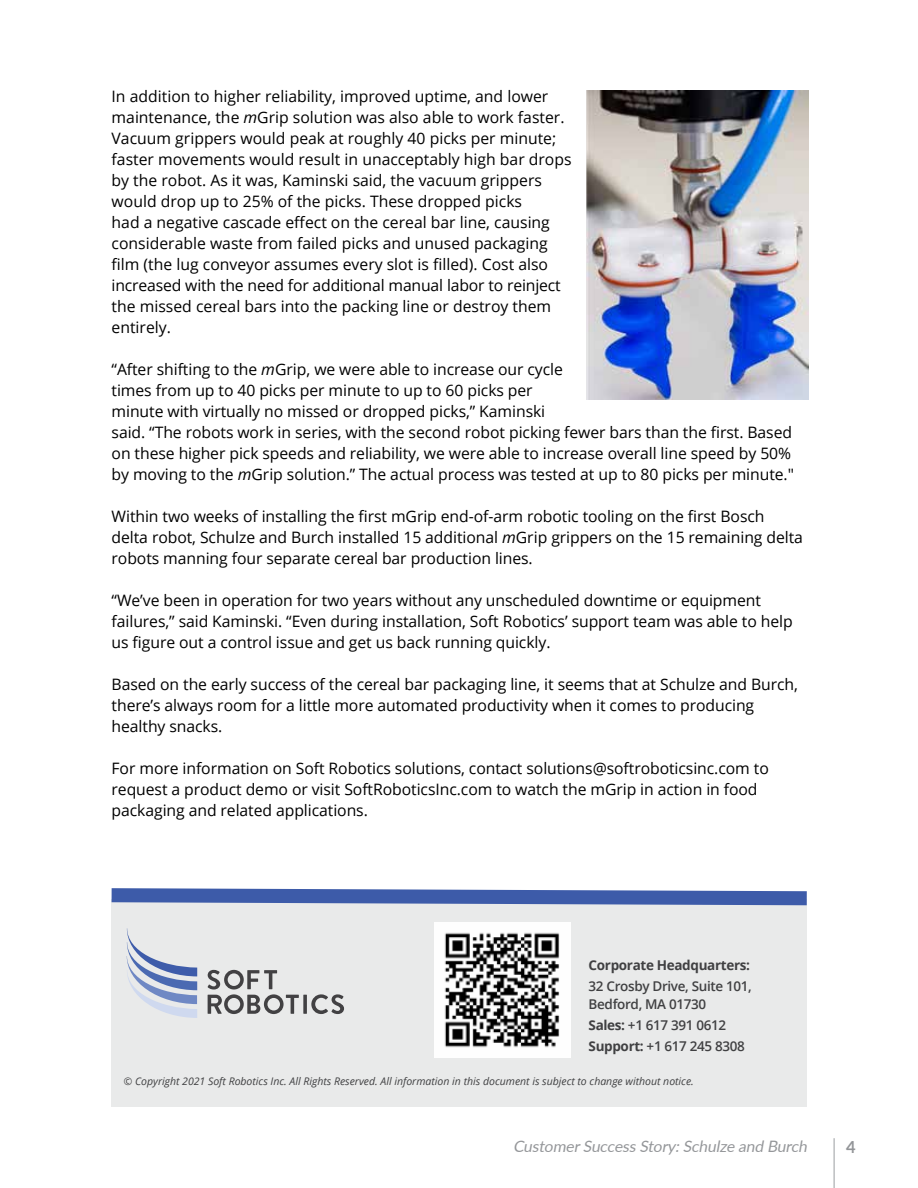
<style>
.page{position:relative;width:918px;height:1188px;background:#fff}
.page>*{position:absolute;margin:0;border:0;box-sizing:border-box;transform-origin:0 0}
.t1{font:700 16.5px "Lato";color:#939598}
.t2{font:15.75px/21px "Open Sans";letter-spacing:-.005em;color:#000}
.t3{font:italic 15.75px "Lato";color:#95979a}
.t4{font:600 13.5px/18px "Open Sans";letter-spacing:-.025em;color:#404042}
.t5{font:700 13.5px "Open Sans";letter-spacing:-.025em;color:#404042}
.t6{font:italic 10.5px "Open Sans";color:#404042}
.s1{font-style:italic}
.s2{font-weight:700}
</style>
<div class="page">
<img style="left:586px;top:90px;width:222px;height:310px">
<hr style="left:833px;top:1138px;width:2px;height:50px;background:#bcbec0">
<div style="left:112px;top:899px;width:695px;height:207px;background:#e9eaea"></div>
<svg style="left:112px;top:888px;width:695px;height:17px"></svg>
<img style="left:434px;top:922px;width:136px;height:136px">
<svg style="left:127px;top:928px;width:70px;height:90px"></svg>
<svg style="left:208px;top:970px;width:91px;height:44px"></svg>
<svg style="left:303px;top:995px;width:4px;height:19px"></svg>
<svg style="left:311px;top:994px;width:33px;height:20px"></svg>
<p class="t2" style="left:112px;top:85px;width:462px">In addition to higher reliability, improved uptime, and lower maintenance, the <span class="s1">m</span>Grip solution was also able to work faster.<br>Vacuum grippers would peak at roughly 40 picks per minute; faster movements would result in unacceptably high bar drops by the robot. As it was, Kaminski said, the vacuum grippers would drop up to 25% of the picks. These dropped picks<br>had a negative cascade effect on the cereal bar line, causing considerable waste from failed picks and unused packaging film (the lug conveyor assumes every slot is filled). Cost also increased with the need for additional manual labor to reinject the missed cereal bars into the packing line or destroy them entirely.</p>
<p class="t2" style="left:112px;top:358px;width:684px">“After shifting to the <span class="s1">m</span>Grip, we were able to increase our cycle<br>times from up to 40 picks per minute to up to 60 picks per<br>minute with virtually no missed or dropped picks,” Kaminski<br>said. “The robots work in series, with the second robot picking fewer bars than the first. Based on these higher pick speeds and reliability, we were able to increase overall line speed by 50% by moving to the <span class="s1">m</span>Grip solution.” The actual process was tested at up to 80 picks per minute."</p>
<p class="t2" style="left:112px;top:505px;width:693px">Within two weeks of installing the first mGrip end-of-arm robotic tooling on the first Bosch delta robot, Schulze and Burch installed 15 additional <span class="s1">m</span>Grip grippers on the 15 remaining delta robots manning four separate cereal bar production lines.</p>
<p class="t2" style="left:112px;top:589px;width:683px">“We’ve been in operation for two years without any unscheduled downtime or equipment failures,” said Kaminski. “Even during installation, Soft Robotics’ support team was able to help us figure out a control issue and get us back running quickly.</p>
<p class="t2" style="left:112px;top:673px;width:688px">Based on the early success of the cereal bar packaging line, it seems that at Schulze and Burch, there’s always room for a little more automated productivity when it comes to producing healthy snacks.</p>
<p class="t2" style="left:112px;top:757px;width:659px">For more information on Soft Robotics solutions, contact solutions@softroboticsinc.com to request a product demo or visit SoftRoboticsInc.com to watch the mGrip in action in food packaging and related applications.</p>
<p class="t5" style="left:589px;top:955px;width:163px">Corporate Headquarters:</p>
<p class="t4" style="left:589px;top:977px;width:165px">32 Crosby Drive, Suite 101,<br>Bedford, MA 01730</p>
<p class="t4" style="left:589px;top:1014px;width:158px;line-height:21px"><span class="s2">Sales:</span> +1 617 391 0612<br><span class="s2">Support:</span> +1 617 245 8308</p>
<p class="t6" style="left:124px;top:1074px;width:572px">© Copyright 2021 Soft Robotics Inc. All Rights Reserved. All information in this document is subject to change without notice.</p>
<p class="t3" style="left:513px;top:1135px;width:299px">CustomerSuccessStory:Schulze and Burch</p>
<p class="t1" style="left:846px;top:1135px;width:11px">4</p>
</div>
